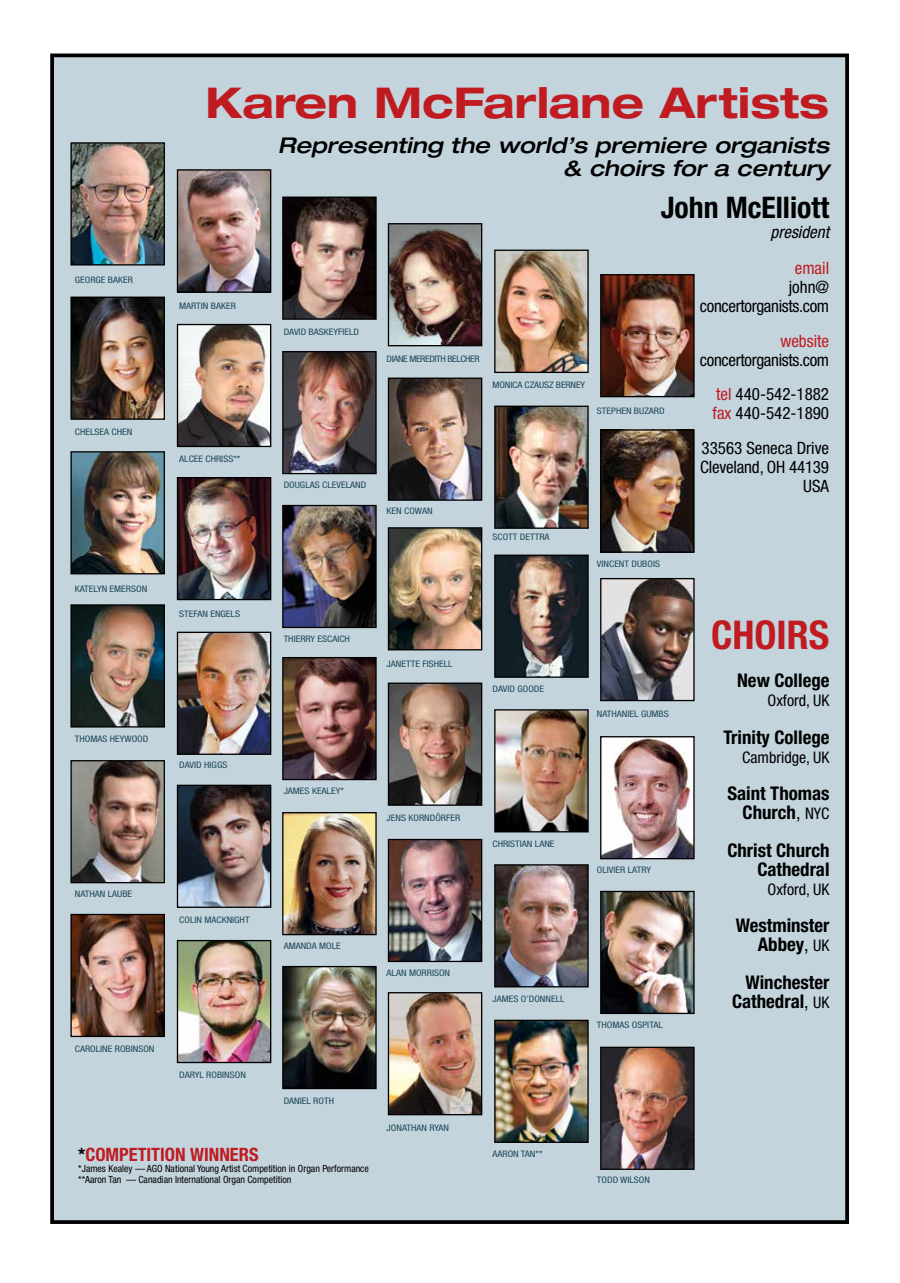
<style>
.page{position:relative;width:900px;height:1283px;background:#fff}
.page>*{position:absolute;margin:0;border:0;box-sizing:border-box;transform-origin:0 0}
.t1{font:700 expanded 42.5px "Helvetica Neue LT Pro";color:#bf1b20}
.t2{font:700 condensed 39.62px "Helvetica Neue LT Pro";color:#bf1b20}
.t3{font:700 condensed 29.75px "Helvetica Neue LT Pro";color:#000}
.t4{font:italic 500 expanded 21.75px/23.2px "Helvetica Neue LT Pro";color:#000;text-align:right}
.t5{font:700 condensed 18.88px/18.9px "Helvetica Neue LT Pro";color:#000;text-align:right}
.t6{font:700 condensed 18.38px "Helvetica Neue LT Pro";color:#bf1b20}
.t7{font:condensed 17px/19.1px "Helvetica Neue LT Pro";letter-spacing:-.01em;color:#000;text-align:right}
.t8{font:condensed 17px "Helvetica Neue LT Pro";color:#bf1b20}
.t9{font:italic condensed 17px "Helvetica Neue LT Pro";color:#000}
.t10{font:condensed 16px "Helvetica Neue LT Pro";color:#000}
.t11{font:condensed 9.88px/11.4px "Helvetica Neue LT Pro";color:#000}
.t12{font:condensed 9px "Helvetica Neue LT Pro";color:#1f495a;scale:1.11 1}
.t13{font:condensed 9px "Helvetica Neue LT Pro";letter-spacing:-.04em;color:#1f495a;scale:1.11 1}
.s1{color:#bf1b20}
.s2{font-weight:400}
.s3{font-weight:400;font-size:16px}
.s4{color:#000}
</style>
<div class="page">
<div style="left:52px;top:55px;width:795px;height:1167px;background:#c4d4dd"></div>
<div style="left:50px;top:53px;width:799px;height:1170px;border:4px solid #000"></div>
<img style="left:387px;top:223px;width:96px;height:124px">
<img style="left:282px;top:504px;width:95px;height:125px">
<img style="left:70px;top:142px;width:95px;height:124px">
<img style="left:494px;top:554px;width:95px;height:124px">
<img style="left:602px;top:431px;width:91px;height:120px">
<div style="left:600px;top:429px;width:95px;height:124px;border:1px solid #000"></div>
<img style="left:387px;top:527px;width:96px;height:124px">
<img style="left:494px;top:405px;width:95px;height:124px">
<svg style="left:282px;top:196px;width:95px;height:124px"></svg>
<img style="left:176px;top:477px;width:96px;height:124px">
<img style="left:179px;top:171px;width:90px;height:120px">
<div style="left:177px;top:169px;width:94px;height:124px;border:1px solid #000"></div>
<img style="left:70px;top:451px;width:95px;height:124px">
<img style="left:70px;top:604px;width:95px;height:124px">
<img style="left:600px;top:578px;width:95px;height:124px">
<img style="left:176px;top:631px;width:96px;height:124px">
<img style="left:387px;top:377px;width:96px;height:124px">
<img style="left:282px;top:351px;width:95px;height:124px">
<img style="left:176px;top:323px;width:96px;height:125px">
<img style="left:70px;top:296px;width:95px;height:124px">
<img style="left:496px;top:252px;width:91px;height:119px">
<div style="left:494px;top:250px;width:95px;height:123px;border:1px solid #000"></div>
<img style="left:600px;top:274px;width:95px;height:124px">
<img style="left:387px;top:682px;width:96px;height:124px">
<img style="left:600px;top:736px;width:95px;height:124px">
<img style="left:494px;top:709px;width:95px;height:124px">
<img style="left:70px;top:760px;width:95px;height:124px">
<img style="left:176px;top:784px;width:96px;height:124px">
<img style="left:282px;top:812px;width:95px;height:124px">
<img style="left:600px;top:890px;width:95px;height:124px">
<img style="left:494px;top:864px;width:95px;height:124px">
<img style="left:387px;top:838px;width:96px;height:124px">
<img style="left:70px;top:913px;width:95px;height:124px">
<img style="left:387px;top:992px;width:96px;height:124px">
<img style="left:494px;top:1019px;width:95px;height:124px">
<img style="left:600px;top:1046px;width:95px;height:124px">
<img style="left:282px;top:965px;width:95px;height:124px">
<img style="left:176px;top:939px;width:96px;height:124px">
<img style="left:282px;top:657px;width:95px;height:124px">
<p class="t12" style="left:75px;top:275px;width:54px">GEORGE BAKER</p>
<p class="t12" style="left:75px;top:427px;width:53px">CHELSEA CHEN</p>
<p class="t12" style="left:75px;top:583px;width:67px">KATELYN EMERSON</p>
<p class="t12" style="left:75px;top:733px;width:68px">THOMAS HEYWOOD</p>
<p class="t12" style="left:75px;top:888px;width:53px">NATHAN LAUBE</p>
<p class="t12" style="left:75px;top:1043px;width:73px">CAROLINE ROBINSON</p>
<h1 class="t1" style="left:206px;top:78px;width:625px">Karen McFarlane Artists</h1>
<h3 class="t4" style="left:278px;top:135px;width:553px">Representing the world’s premiere organists &amp; choirs for a century</h3>
<p class="t12" style="left:179px;top:301px;width:53px">MARTIN BAKER</p>
<p class="t12" style="left:179px;top:453px;width:57px">ALCEE CHRISS**</p>
<p class="t12" style="left:179px;top:608px;width:56px">STEFAN ENGELS</p>
<p class="t12" style="left:179px;top:760px;width:45px">DAVID HIGGS</p>
<p class="t12" style="left:179px;top:915px;width:65px">COLIN MACKNIGHT</p>
<p class="t12" style="left:179px;top:1070px;width:62px">DARYL ROBINSON</p>
<p class="t12" style="left:284px;top:327px;width:70px">DAVID BASKEYFIELD</p>
<p class="t12" style="left:284px;top:480px;width:76px">DOUGLAS CLEVELAND</p>
<p class="t13" style="left:387px;top:353px;width:85px">DIANE MEREDITH BELCHER</p>
<p class="t12" style="left:387px;top:506px;width:43px">KEN COWAN</p>
<p class="t12" style="left:493px;top:380px;width:85px">MONICA CZAUSZ BERNEY</p>
<h3 class="t3" style="left:661px;top:196px;width:170px">John McElliott</h3>
<h3 class="t9" style="left:771px;top:226px;width:60px">president</h3>
<h3 class="t8" style="left:795px;top:259px;width:36px">email</h3>
<h3 class="t7" style="left:700px;top:277px;width:131px">john@ concertorganists.com</h3>
<h3 class="t8" style="left:780px;top:331px;width:50px">website</h3>
<h3 class="t7" style="left:700px;top:343px;width:131px;line-height:34.4px">concertorganists.com <span class="s1">tel</span> 440-542-1882</h3>
<h3 class="t7" style="left:702px;top:396px;width:129px;line-height:34.4px"><span class="s1">fax</span> 440-542-1890<br>33563 Seneca Drive</h3>
<h3 class="t7" style="left:700px;top:457px;width:130px">Cleveland, OH 44139<br>USA</h3>
<p class="t12" style="left:597px;top:406px;width:63px">STEPHEN BUZARD</p>
<p class="t12" style="left:493px;top:532px;width:53px">SCOTT DETTRA</p>
<p class="t12" style="left:597px;top:558px;width:58px">VINCENT DUBOIS</p>
<p class="t12" style="left:284px;top:633px;width:61px">THIERRY ESCAICH</p>
<p class="t12" style="left:284px;top:786px;width:56px">JAMES KEALEY*</p>
<p class="t12" style="left:284px;top:941px;width:53px">AMANDA MOLE</p>
<p class="t12" style="left:387px;top:658px;width:61px">JANETTE FISHELL</p>
<p class="t12" style="left:493px;top:683px;width:48px">DAVID GOODE</p>
<p class="t12" style="left:387px;top:812px;width:68px">JENS KORNDÖRFER</p>
<p class="t12" style="left:493px;top:838px;width:57px">CHRISTIAN LANE</p>
<p class="t12" style="left:597px;top:708px;width:66px">NATHANIEL GUMBS</p>
<p class="t12" style="left:597px;top:865px;width:50px">OLIVIER LATRY</p>
<p class="t12" style="left:387px;top:967px;width:59px">ALAN MORRISON</p>
<p class="t12" style="left:493px;top:993px;width:66px">JAMES O’DONNELL</p>
<p class="t12" style="left:597px;top:1020px;width:61px">THOMAS OSPITAL</p>
<h2 class="t2" style="left:711px;top:620px;width:120px">CHOIRS</h2>
<h3 class="t5" style="left:737px;top:672px;width:94px">New College</h3>
<h3 class="t10" style="left:768px;top:692px;width:63px">Oxford, UK</h3>
<h3 class="t5" style="left:724px;top:729px;width:107px">Trinity College</h3>
<h3 class="t10" style="left:742px;top:748px;width:89px">Cambridge, UK</h3>
<h3 class="t5" style="left:727px;top:786px;width:104px">Saint Thomas<br>Church<span class="s2">,</span> <span class="s3">NYC</span></h3>
<h3 class="t5" style="left:727px;top:842px;width:104px">Christ Church<br>Cathedral</h3>
<h3 class="t10" style="left:768px;top:880px;width:63px">Oxford, UK</h3>
<h3 class="t5" style="left:736px;top:918px;width:95px">Westminster<br>Abbey<span class="s2">,</span> <span class="s3">UK</span></h3>
<h3 class="t5" style="left:732px;top:974px;width:99px">Winchester<br>Cathedral<span class="s2">,</span> <span class="s3">UK</span></h3>
<p class="t12" style="left:284px;top:1096px;width:47px">DANIEL ROTH</p>
<p class="t12" style="left:387px;top:1122px;width:58px">JONATHAN RYAN</p>
<h3 class="t6" style="left:78px;top:1147px;width:182px"><span class="s4">*</span>COMPETITION WINNERS</h3>
<p class="t11" style="left:78px;top:1162px;width:292px">*James Kealey — AGO National Young Artist Competition in Organ Performance **Aaron Tan — Canadian International Organ Competition</p>
<p class="t12" style="left:493px;top:1149px;width:47px">AARON TAN**</p>
<p class="t12" style="left:597px;top:1175px;width:49px">TODD WILSON</p>
</div>
